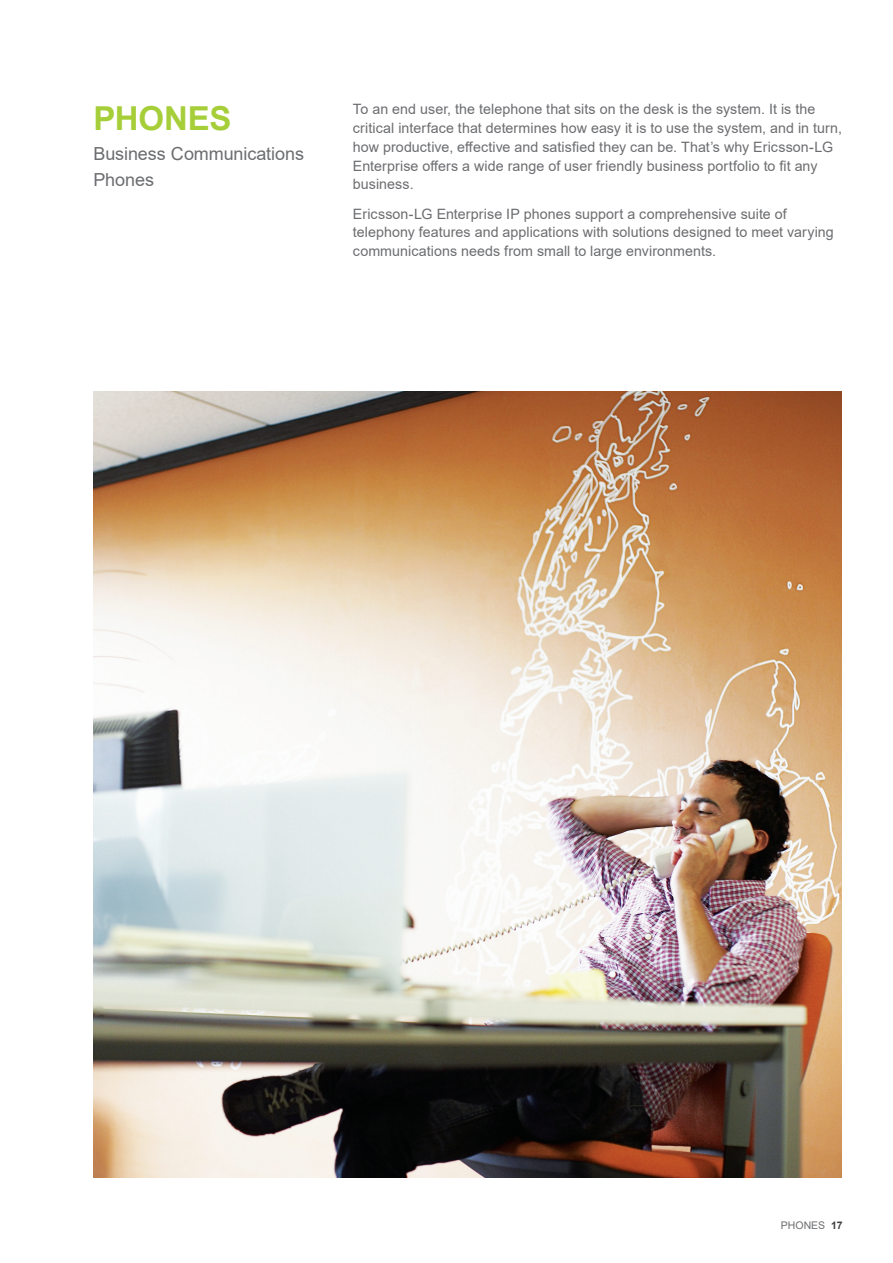
<style>
.page{position:relative;width:893px;height:1263px;background:#fff}
.page>*{position:absolute;margin:0;border:0;box-sizing:border-box;transform-origin:0 0}
.t1{font:700 33px "Arial";letter-spacing:-.005em;color:#a6ce39}
.t2{font:18px/25.5px "Arial";letter-spacing:-.005em;color:#6c6d70}
.intro-body{font:14.25px/18.8px "Arial";letter-spacing:.005em;color:#6c6d70}
.t3{font:10.5px "Arial";color:#6c6d70}
.s1{font-weight:700;color:#3e3e3f}
</style>
<div class="page">
<img style="left:94px;top:391px;width:748px;height:787px">
<p class="t1" style="left:94px;top:96px;width:139px">PHONES</p>
<p class="t2" style="left:94px;top:141px;width:212px">Business Communications<br>Phones</p>
<p class="intro-body" style="left:353px;top:100px;width:490px">To an end user, the telephone that sits on the desk is the system. It is the critical interface that determines how easy it is to use the system, and in turn, how productive, effective and satisfied they can be. That’s why Ericsson-LG Enterprise offers a wide range of user friendly business portfolio to fit any business.</p>
<p class="intro-body" style="left:353px;top:204px;width:482px">Ericsson-LG Enterprise IP phones support a comprehensive suite of telephony features and applications with solutions designed to meet varying communications needs from small to large environments.</p>
<p class="t3" style="left:781px;top:1218px;width:63px">PHONES <span class="s1">17</span></p>
</div>
